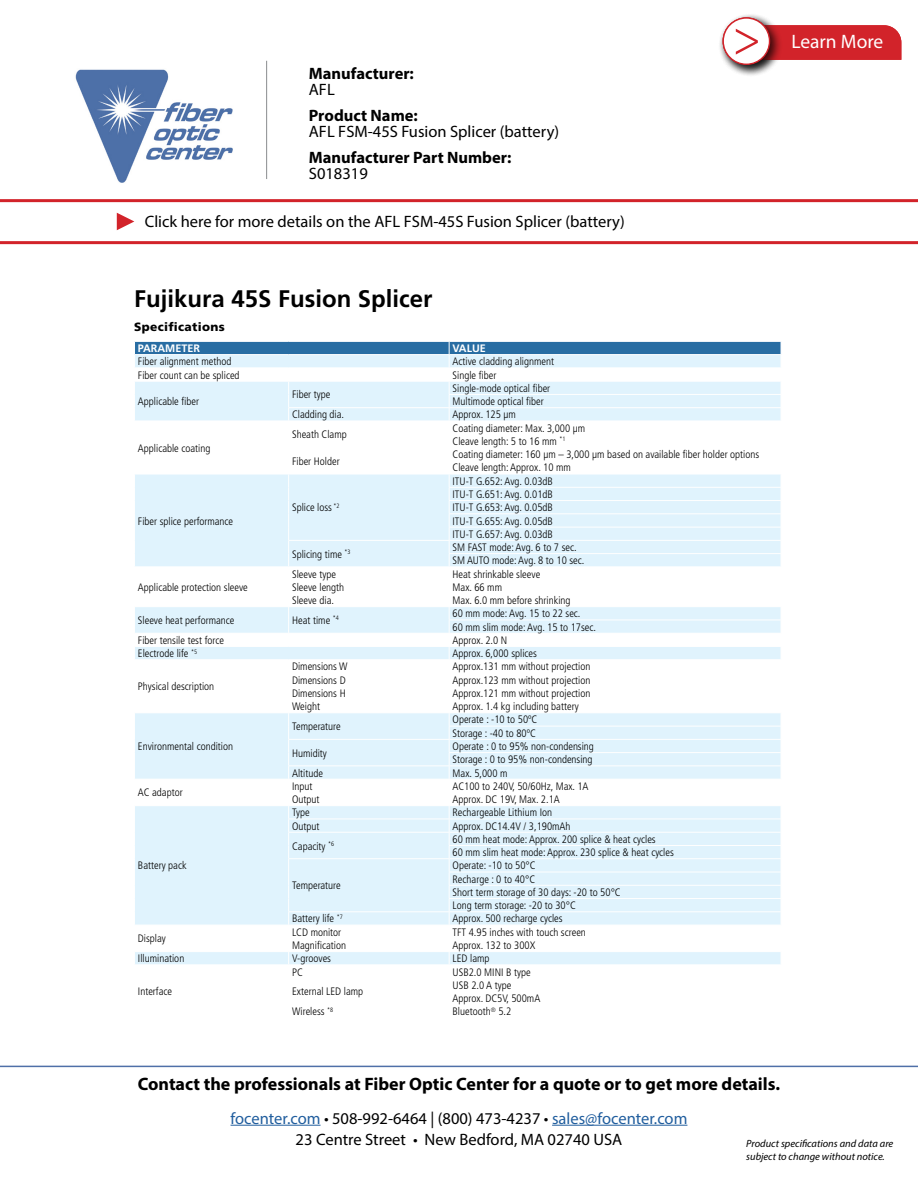
<style>
.page{position:relative;width:918px;height:1188px;background:#fff}
.page>*{position:absolute;margin:0;border:0;box-sizing:border-box;transform-origin:0 0}
.t1{font:51px "Minion Pro";color:#d2232a}
.t2{font:700 24px "Frutiger LT Std";color:#000}
.t3{font:19.5px "Myriad Pro";color:#fff}
.t4{font:700 18px "Myriad Pro";color:#000}
.t5{font:16.5px/16.5px "Myriad Pro";color:#000}
.t6{font:16.5px "Myriad Pro";color:#215e9e}
.t7{font:700 16.5px/16.5px "Myriad Pro";color:#000}
.t8{font:900 12px "Frutiger LT Std";letter-spacing:.025em;color:#000}
.t9{font:300 condensed 10.8px/13.2px "Frutiger LT Std";color:#000}
.t10{font:700 10.8px "Frutiger LT Std";color:#fff}
.t11{font:italic 10.5px "Myriad Pro";color:#000}
.s1{font-weight:400}
.s2{font-weight:700}
.s3{color:#000}
</style>
<div class="page">
<hr style="left:231px;top:1125px;width:90px;height:1px;background:#215e9e">
<hr style="left:552px;top:1125px;width:135px;height:1px;background:#215e9e">
<hr style="left:0;top:1066px;width:918px;height:1px;background:#4f70a8">
<img style="left:75px;top:69px;width:158px;height:114px">
<hr style="left:266px;top:61px;width:1px;height:118px;background:#8a8c8e">
<hr style="left:0;top:241px;width:918px;height:3px;background:#d2232a">
<svg style="left:117px;top:213px;width:17px;height:17px"></svg>
<div style="left:783px;top:25px;width:118px;height:35px;background:#d2232a"></div>
<div style="left:718px;top:13px;width:65px;height:64px;background:#000;opacity:.75"></div>
<div style="left:723px;top:18px;width:47px;height:46px;background:#fff;border-radius:50%"></div>
<div style="left:723px;top:17px;width:47px;height:48px;border:1px solid #d2232a;border-radius:50%"></div>
<hr style="left:0;top:199px;width:918px;height:3px;background:#d2232a">
<svg style="left:134px;top:341px;width:647px;height:623px"></svg>
<p class="t7" style="left:309px;top:64px;width:107px">Manufacturer:<br><span class="s1">AFL</span></p>
<p class="t5" style="left:309px;top:107px;width:252px"><span class="s2">Product Name:<br></span>AFL FSM-45S Fusion Splicer (battery)</p>
<p class="t7" style="left:309px;top:148px;width:204px">Manufacturer Part Number:</p>
<p class="t5" style="left:309px;top:165px;width:60px">S018319</p>
<p class="t5" style="left:145px;top:213px;width:481px">Click here for more details on the AFL FSM-45S Fusion Splicer (battery)</p>
<p class="t2" style="left:134px;top:284px;width:300px">Fujikura 45S Fusion Splicer</p>
<p class="t8" style="left:134px;top:320px;width:92px">Specifications</p>
<p class="t10" style="left:138px;top:342px;width:64px">PARAMETER</p>
<p class="t10" style="left:453px;top:342px;width:35px">VALUE</p>
<p class="t9" style="left:138px;top:355px;width:95px">Fiber alignment method</p>
<p class="t9" style="left:453px;top:355px;width:103px">Active cladding alignment</p>
<p class="t9" style="left:138px;top:368px;width:103px">Fiber count can be spliced</p>
<p class="t9" style="left:453px;top:368px;width:45px">Single fiber</p>
<p class="t9" style="left:138px;top:395px;width:63px">Applicable fiber</p>
<p class="t9" style="left:292px;top:388px;width:40px">Fiber type</p>
<p class="t9" style="left:453px;top:382px;width:99px">Single-mode optical fiber<br>Multimode optical fiber</p>
<p class="t9" style="left:292px;top:408px;width:54px">Cladding dia.</p>
<p class="t9" style="left:453px;top:408px;width:65px">Approx. 125 μm</p>
<p class="t1" style="left:733px;top:4px;width:30px">&gt;</p>
<p class="t3" style="left:791px;top:30px;width:93px">Learn More</p>
<p class="t9" style="left:138px;top:441px;width:74px">Applicable coating</p>
<p class="t9" style="left:138px;top:514px;width:97px">Fiber splice performance</p>
<p class="t9" style="left:138px;top:581px;width:111px">Applicable protection sleeve</p>
<p class="t9" style="left:292px;top:428px;width:56px">Sheath Clamp</p>
<p class="t9" style="left:453px;top:421px;width:134px">Coating diameter: Max. 3,000 μm<br>Cleave length: 5 to 16 mm <sup>*1</sup></p>
<p class="t9" style="left:292px;top:455px;width:49px">Fiber Holder</p>
<p class="t9" style="left:453px;top:448px;width:308px">Coating diameter: 160 μm – 3,000 μm based on available fiber holder options<br>Cleave length: Approx. 10 mm</p>
<p class="t9" style="left:292px;top:501px;width:49px">Splice loss <sup>*2</sup></p>
<p class="t9" style="left:453px;top:475px;width:102px;text-align:justify">ITU-T G.652: Avg. 0.03dB ITU-T G.651: Avg. 0.01dB ITU-T G.653: Avg. 0.05dB ITU-T G.655: Avg. 0.05dB ITU-T G.657: Avg. 0.03dB</p>
<p class="t9" style="left:292px;top:547px;width:60px">Splicing time <sup>*3</sup></p>
<p class="t9" style="left:453px;top:541px;width:133px">SM FAST mode: Avg. 6 to 7 sec.<br>SM AUTO mode: Avg. 8 to 10 sec.</p>
<p class="t9" style="left:292px;top:567px;width:45px">Sleeve type</p>
<p class="t9" style="left:453px;top:567px;width:89px">Heat shrinkable sleeve</p>
<p class="t9" style="left:292px;top:581px;width:54px">Sleeve length</p>
<p class="t9" style="left:453px;top:581px;width:51px">Max. 66 mm</p>
<p class="t9" style="left:292px;top:594px;width:43px">Sleeve dia.</p>
<p class="t9" style="left:453px;top:594px;width:119px">Max. 6.0 mm before shrinking</p>
<p class="t9" style="left:138px;top:614px;width:98px">Sleeve heat performance</p>
<p class="t9" style="left:292px;top:614px;width:48px">Heat time <sup>*4</sup></p>
<p class="t9" style="left:453px;top:607px;width:145px">60 mm mode: Avg. 15 to 22 sec.<br>60 mm slim mode: Avg. 15 to 17sec.</p>
<p class="t9" style="left:138px;top:634px;width:88px">Fiber tensile test force</p>
<p class="t9" style="left:453px;top:634px;width:56px">Approx. 2.0 N</p>
<p class="t9" style="left:138px;top:647px;width:61px">Electrode life <sup>*5</sup></p>
<p class="t9" style="left:453px;top:647px;width:86px">Approx. 6,000 splices</p>
<p class="t9" style="left:138px;top:680px;width:78px">Physical description</p>
<p class="t9" style="left:292px;top:660px;width:57px">Dimensions W</p>
<p class="t9" style="left:453px;top:660px;width:139px">Approx.131 mm without projection</p>
<p class="t9" style="left:292px;top:674px;width:55px">Dimensions D</p>
<p class="t9" style="left:453px;top:674px;width:139px">Approx.123 mm without projection</p>
<p class="t9" style="left:292px;top:687px;width:55px">Dimensions H</p>
<p class="t9" style="left:453px;top:687px;width:139px">Approx.121 mm without projection</p>
<p class="t9" style="left:292px;top:700px;width:29px">Weight</p>
<p class="t9" style="left:453px;top:700px;width:128px">Approx. 1.4 kg including battery</p>
<p class="t9" style="left:138px;top:740px;width:97px">Environmental condition</p>
<p class="t9" style="left:138px;top:786px;width:46px">AC adaptor</p>
<p class="t9" style="left:138px;top:859px;width:50px">Battery pack</p>
<p class="t9" style="left:138px;top:932px;width:29px">Display</p>
<p class="t9" style="left:292px;top:720px;width:50px">Temperature</p>
<p class="t9" style="left:453px;top:713px;width:86px">Operate : -10 to 50oC<br>Storage : -40 to 80oC</p>
<p class="t9" style="left:292px;top:746px;width:36px">Humidity</p>
<p class="t9" style="left:453px;top:740px;width:143px">Operate : 0 to 95% non-condensing<br>Storage : 0 to 95% non-condensing</p>
<p class="t9" style="left:292px;top:766px;width:32px">Altitude</p>
<p class="t9" style="left:453px;top:766px;width:57px">Max. 5,000 m</p>
<p class="t9" style="left:292px;top:780px;width:22px">Input</p>
<p class="t9" style="left:453px;top:780px;width:138px">AC100 to 240V, 50/60Hz, Max. 1A</p>
<p class="t9" style="left:292px;top:793px;width:29px">Output</p>
<p class="t9" style="left:453px;top:793px;width:109px">Approx. DC 19V, Max. 2.1A</p>
<p class="t9" style="left:292px;top:806px;width:19px">Type</p>
<p class="t9" style="left:453px;top:806px;width:101px">Rechargeable Lithium Ion</p>
<p class="t9" style="left:292px;top:819px;width:29px">Output</p>
<p class="t9" style="left:453px;top:819px;width:120px">Approx. DC14.4V / 3,190mAh</p>
<p class="t9" style="left:292px;top:839px;width:44px">Capacity <sup>*6</sup></p>
<p class="t9" style="left:453px;top:833px;width:223px">60 mm heat mode: Approx. 200 splice &amp; heat cycles<br>60 mm slim heat mode: Approx. 230 splice &amp; heat cycles</p>
<p class="t9" style="left:292px;top:879px;width:50px">Temperature</p>
<p class="t9" style="left:453px;top:859px;width:170px">Operate: -10 to 50°C<br>Recharge : 0 to 40°C<br>Short term storage of 30 days: -20 to 50°C<br>Long term storage: -20 to 30°C</p>
<p class="t9" style="left:292px;top:912px;width:52px">Battery life <sup>*7</sup></p>
<p class="t9" style="left:453px;top:912px;width:112px">Approx. 500 recharge cycles</p>
<p class="t9" style="left:292px;top:926px;width:51px">LCD monitor</p>
<p class="t9" style="left:453px;top:926px;width:135px">TFT 4.95 inches with touch screen</p>
<p class="t9" style="left:292px;top:939px;width:55px">Magnification</p>
<p class="t9" style="left:453px;top:939px;width:84px">Approx. 132 to 300X</p>
<p class="t9" style="left:138px;top:952px;width:48px">Illumination</p>
<p class="t9" style="left:292px;top:952px;width:40px">V-grooves</p>
<p class="t9" style="left:453px;top:952px;width:38px">LED lamp</p>
<p class="t9" style="left:138px;top:985px;width:36px">Interface</p>
<p class="t9" style="left:292px;top:965px;width:12px">PC</p>
<p class="t9" style="left:453px;top:965px;width:80px">USB2.0 MINI B type</p>
<p class="t9" style="left:292px;top:985px;width:73px">External LED lamp</p>
<p class="t9" style="left:453px;top:979px;width:89px">USB 2.0 A type<br>Approx. DC5V, 500mA</p>
<p class="t9" style="left:292px;top:1005px;width:43px">Wireless <sup>*8</sup></p>
<p class="t9" style="left:453px;top:1005px;width:60px">Bluetooth<sup>®</sup> 5.2</p>
<p class="t4" style="left:138px;top:1072px;width:644px">Contact the professionals at Fiber Optic Center for a quote or to get more details.</p>
<p class="t6" style="left:231px;top:1108px;width:458px">focenter.com <span class="s3">• 508-992-6464 | (800) 473-4237 •</span> sales@focenter.com</p>
<p class="t5" style="left:296px;top:1131px;width:328px">23 Centre Street • New Bedford, MA 02740 USA</p>
<p class="t11" style="left:746px;top:1137px;width:149px">Product specifications and data are</p>
<p class="t11" style="left:746px;top:1150px;width:140px">subject to change without notice.</p>
</div>
